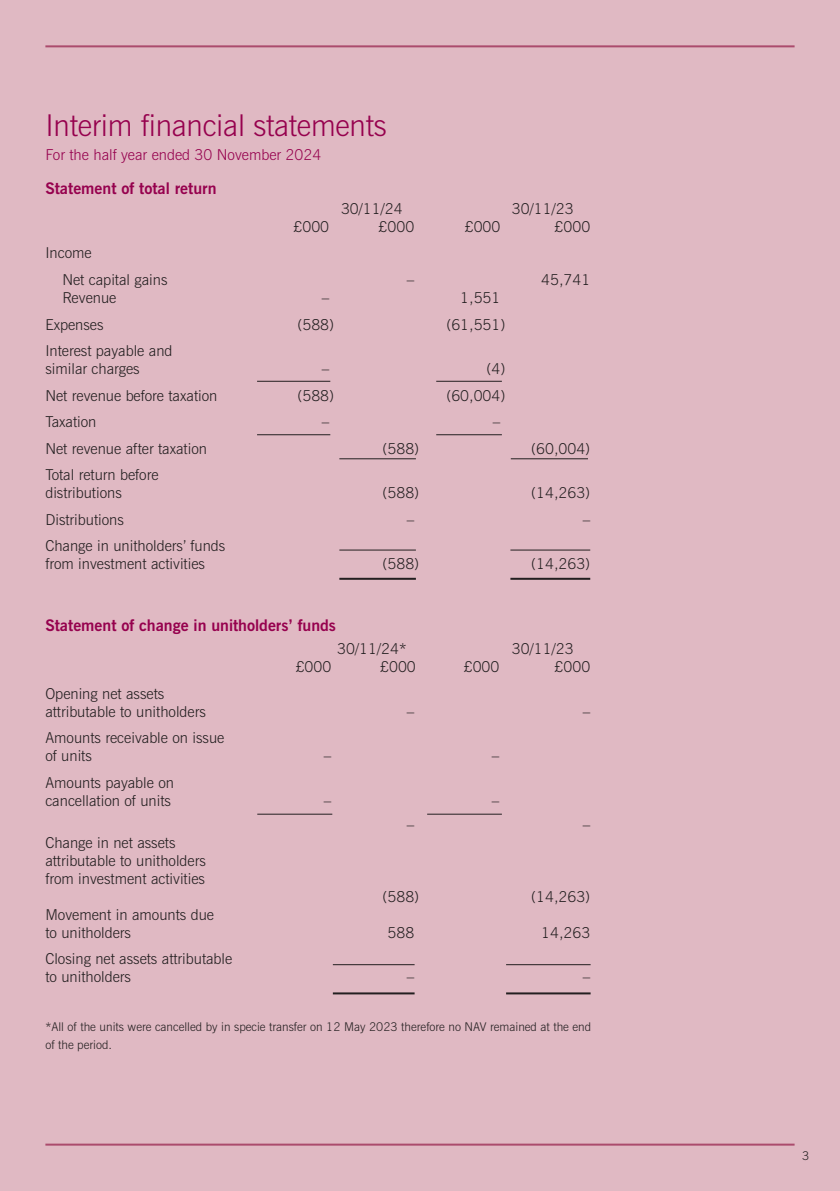
<style>
.page{position:relative;width:840px;height:1191px;background:#fff}
.page>*{position:absolute;margin:0;border:0;box-sizing:border-box;transform-origin:0 0}
.t1{font:300 30px "News Gothic BT";letter-spacing:-.01em;color:#96014e}
.t2{font:700 16px "News Gothic BT";color:#96014e}
.t3{font:300 15px/18px "News Gothic BT";color:#231f20}
.t4{font:300 15px "News Gothic BT";color:#96014e}
.t5{font:300 12px/18px "News Gothic BT";color:#231f20}
</style>
<div class="page">
<div style="left:0;top:0;width:839px;height:1191px;background:#e0b9c3"></div>
<hr style="left:45px;top:45px;width:749px;height:2px;background:#ab4b6d">
<hr style="left:45px;top:1143px;width:749px;height:2px;background:#ab4b6d">
<hr style="left:510px;top:549px;width:80px;height:1px;background:#231f20">
<hr style="left:436px;top:381px;width:65px;height:1px;background:#231f20">
<hr style="left:257px;top:381px;width:73px;height:1px;background:#231f20">
<hr style="left:436px;top:434px;width:65px;height:1px;background:#231f20">
<hr style="left:257px;top:434px;width:73px;height:1px;background:#231f20">
<hr style="left:510px;top:458px;width:77px;height:1px;background:#231f20">
<hr style="left:339px;top:458px;width:76px;height:1px;background:#231f20">
<hr style="left:510px;top:578px;width:80px;height:2px;background:#231f20">
<hr style="left:339px;top:549px;width:76px;height:1px;background:#231f20">
<hr style="left:339px;top:578px;width:76px;height:2px;background:#231f20">
<hr style="left:506px;top:964px;width:84px;height:1px;background:#231f20">
<hr style="left:506px;top:992px;width:84px;height:2px;background:#231f20">
<hr style="left:332px;top:964px;width:82px;height:1px;background:#231f20">
<hr style="left:332px;top:992px;width:82px;height:2px;background:#231f20">
<hr style="left:427px;top:813px;width:74px;height:1px;background:#231f20">
<hr style="left:257px;top:813px;width:75px;height:1px;background:#231f20">
<h1 class="t1" style="left:45px;top:115px;width:342px">Interim financial statements</h1>
<p class="t4" style="left:45px;top:149px;width:277px">For the half year ended 30 November 2024</p>
<p class="t2" style="left:45px;top:179px;width:173px">Statement of total return</p>
<p class="t3" style="left:341px;top:201px;width:63px">30/11/24</p>
<p class="t3" style="left:511px;top:201px;width:63px">30/11/23</p>
<p class="t3" style="left:293px;top:219px;width:37px">£000</p>
<p class="t3" style="left:378px;top:219px;width:37px">£000</p>
<p class="t3" style="left:464px;top:219px;width:37px">£000</p>
<p class="t3" style="left:554px;top:219px;width:37px">£000</p>
<p class="t3" style="left:62px;top:241px;width:106px;line-height:26.6px;text-indent:-17px">Income<br>Net capital gains</p>
<p class="t3" style="left:406px;top:272px;width:9px">–</p>
<p class="t3" style="left:541px;top:272px;width:51px">45,741</p>
<p class="t3" style="left:62px;top:290px;width:55px">Revenue</p>
<p class="t3" style="left:321px;top:290px;width:9px">–</p>
<p class="t3" style="left:460px;top:290px;width:42px">1,551</p>
<p class="t3" style="left:45px;top:316px;width:60px">Expenses</p>
<p class="t3" style="left:297px;top:316px;width:38px">(588)</p>
<p class="t3" style="left:446px;top:316px;width:60px">(61,551)</p>
<p class="t3" style="left:45px;top:343px;width:128px">Interest payable and similar charges</p>
<p class="t3" style="left:321px;top:361px;width:9px">–</p>
<p class="t3" style="left:486px;top:361px;width:20px">(4)</p>
<p class="t3" style="left:45px;top:387px;width:173px">Net revenue before taxation</p>
<p class="t3" style="left:297px;top:387px;width:38px">(588)</p>
<p class="t3" style="left:446px;top:387px;width:60px">(60,004)</p>
<p class="t3" style="left:45px;top:414px;width:53px">Taxation</p>
<p class="t3" style="left:321px;top:414px;width:9px">–</p>
<p class="t3" style="left:492px;top:414px;width:9px">–</p>
<p class="t3" style="left:45px;top:440px;width:163px">Net revenue after taxation</p>
<p class="t3" style="left:382px;top:440px;width:38px">(588)</p>
<p class="t3" style="left:531px;top:440px;width:60px">(60,004)</p>
<p class="t3" style="left:45px;top:467px;width:115px">Total return before distributions</p>
<p class="t3" style="left:382px;top:485px;width:38px">(588)</p>
<p class="t3" style="left:531px;top:485px;width:60px">(14,263)</p>
<p class="t3" style="left:45px;top:511px;width:80px">Distributions</p>
<p class="t3" style="left:406px;top:511px;width:9px">–</p>
<p class="t3" style="left:582px;top:511px;width:9px">–</p>
<p class="t3" style="left:45px;top:538px;width:181px">Change in unitholders’ funds from investment activities</p>
<p class="t3" style="left:382px;top:556px;width:38px">(588)</p>
<p class="t3" style="left:531px;top:556px;width:60px">(14,263)</p>
<p class="t2" style="left:45px;top:616px;width:292px">Statement of change in unitholders’ funds</p>
<p class="t3" style="left:337px;top:641px;width:71px">30/11/24*</p>
<p class="t3" style="left:511px;top:641px;width:63px">30/11/23</p>
<p class="t3" style="left:45px;top:686px;width:162px">Opening net assets attributable to unitholders</p>
<p class="t3" style="left:45px;top:730px;width:180px">Amounts receivable on issue of units</p>
<p class="t3" style="left:45px;top:775px;width:130px">Amounts payable on cancellation of units</p>
<p class="t3" style="left:45px;top:835px;width:162px">Change in net assets attributable to unitholders from investment activities</p>
<p class="t3" style="left:45px;top:907px;width:170px">Movement in amounts due to unitholders</p>
<p class="t3" style="left:45px;top:951px;width:188px">Closing net assets attributable to unitholders</p>
<p class="t3" style="left:295px;top:659px;width:37px">£000</p>
<p class="t3" style="left:380px;top:659px;width:37px">£000</p>
<p class="t3" style="left:463px;top:659px;width:37px">£000</p>
<p class="t3" style="left:554px;top:659px;width:37px">£000</p>
<p class="t3" style="left:406px;top:704px;width:9px">–</p>
<p class="t3" style="left:582px;top:704px;width:9px">–</p>
<p class="t3" style="left:323px;top:748px;width:9px">–</p>
<p class="t3" style="left:491px;top:748px;width:9px">–</p>
<p class="t3" style="left:323px;top:793px;width:9px">–</p>
<p class="t3" style="left:491px;top:793px;width:9px">–</p>
<p class="t3" style="left:406px;top:817px;width:9px">–</p>
<p class="t3" style="left:582px;top:817px;width:9px">–</p>
<p class="t3" style="left:382px;top:889px;width:38px">(588)</p>
<p class="t3" style="left:531px;top:889px;width:60px">(14,263)</p>
<p class="t3" style="left:387px;top:925px;width:28px">588</p>
<p class="t3" style="left:541px;top:925px;width:51px">14,263</p>
<p class="t3" style="left:406px;top:969px;width:9px">–</p>
<p class="t3" style="left:582px;top:969px;width:9px">–</p>
<p class="t5" style="left:45px;top:1018px;width:547px">*All of the units were cancelled by in specie transfer on 12 May 2023 therefore no NAV remained at the end of the period.</p>
<p class="t5" style="left:801px;top:1148px;width:9px">3</p>
</div>
